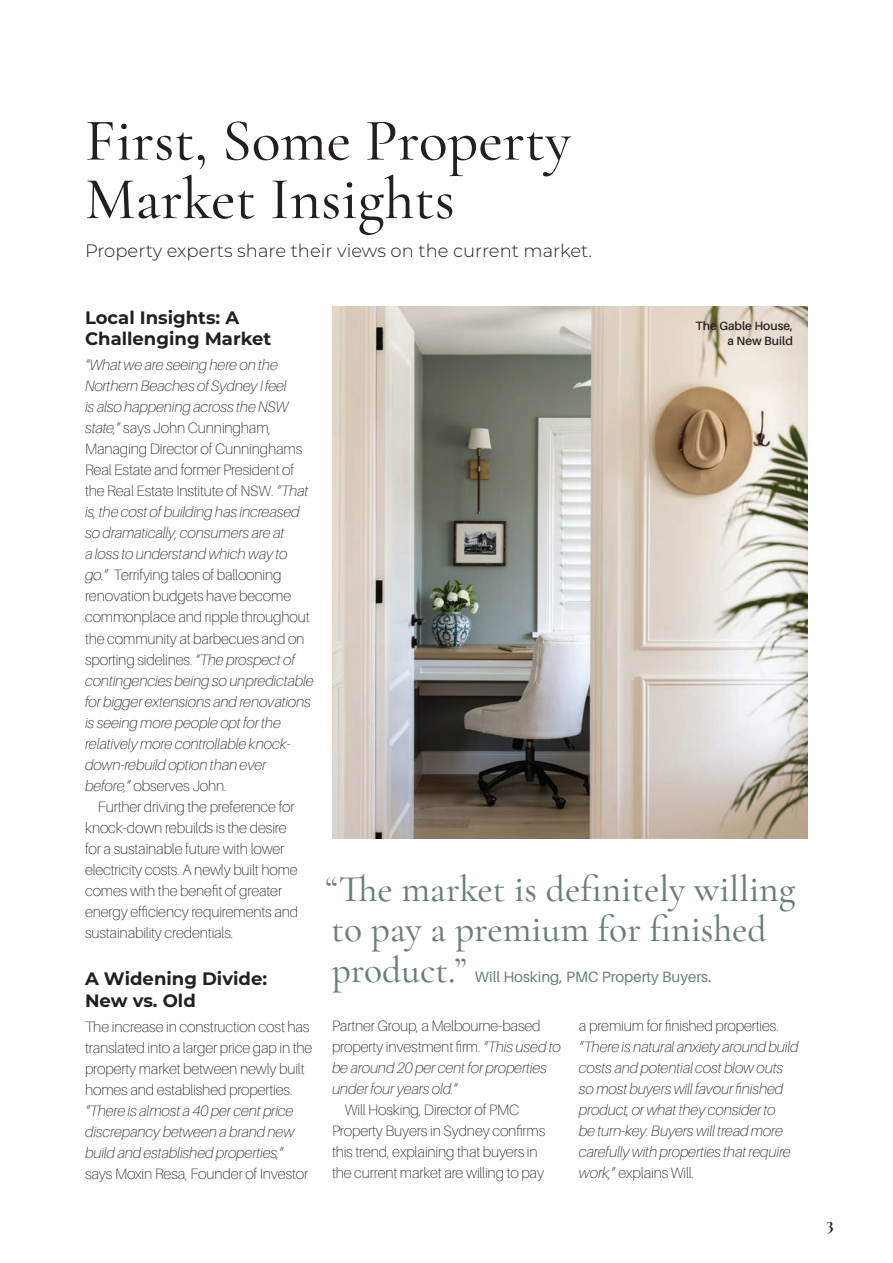
<style>
.page{position:relative;width:893px;height:1263px;background:#fff}
.page>*{position:absolute;margin:0;border:0;box-sizing:border-box;transform-origin:0 0}
.t1{font:500 60px/58.5px "Cormorant Garamond";color:#231f20}
.t2{font:500 37.5px/40.5px "Cormorant Garamond";color:#697d79}
.t3{font:700 18px/21.6px "Montserrat";color:#231f20}
.t4{font:300 18px "Montserrat";color:#231f20}
.t5{font:700 18px "Cormorant Garamond";color:#231f20}
.t6{font:italic 100 15px/21px "Aileron";letter-spacing:-.01em;color:#231f20}
.t7{font:100 15px/21px "Aileron";letter-spacing:-.01em;color:#231f20}
.t8{font:15px "Aileron";color:#697d79}
.t9{font:600 12px/15px "Aileron";color:#231f20;text-align:right}
.s1{font-style:normal}
</style>
<div class="page">
<img style="left:332px;top:306px;width:476px;height:533px">
<h1 class="t1" style="left:85px;top:111px;width:488px">First, Some Property<br>Market Insights</h1>
<p class="t4" style="left:85px;top:238px;width:509px">Property experts share their views on the current market.</p>
<p class="t3" style="left:85px;top:305px;width:188px">Local Insights: A<br>Challenging Market</p>
<p class="t6" style="left:85px;top:355px;width:230px">“What we are seeing here on the Northern Beaches of Sydney I feel<br>is also happening across the NSW state,” <span class="s1">says John Cunningham, Managing Director of Cunninghams Real Estate and former President of the Real Estate Institute of NSW.</span> “That is, the cost of building has increased so dramatically, consumers are at<br>a loss to understand which way to go.” <span class="s1">Terrifying tales of ballooning renovation budgets have become commonplace and ripple throughout the community at barbecues and on sporting sidelines.</span> “The prospect of contingencies being so unpredictable for bigger extensions and renovations is seeing more people opt for the relatively more controllable knock&shy;down-rebuild option than ever before,” <span class="s1">observes John.</span></p>
<p class="t7" style="left:85px;top:796px;width:215px;text-indent:13px">Further driving the preference for knock-down rebuilds is the desire for a sustainable future with lower electricity costs. A newly built home comes with the benefit of greater energy efficiency requirements and sustainability credentials.</p>
<p class="t3" style="left:85px;top:967px;width:184px">A Widening Divide:<br>New vs. Old</p>
<p class="t7" style="left:85px;top:1016px;width:229px">The increase in construction cost has translated into a larger price gap in the property market between newly built homes and established properties.</p>
<p class="t6" style="left:85px;top:1100px;width:211px;text-align:justify">“There is almost a 40 per cent price discrepancy between a brand new build and established properties,”</p>
<p class="t7" style="left:85px;top:1163px;width:225px">says Moxin Resa, Founder of Investor</p>
<p class="t9" style="left:696px;top:318px;width:99px">The Gable House, a New Build</p>
<h2 class="t2" style="left:326px;top:868px;width:471px">“The market is definitely willing to pay a premium for finished product.”</h2>
<p class="t8" style="left:475px;top:968px;width:238px">Will Hosking, PMC Property Buyers.</p>
<p class="t6" style="left:332px;top:1015px;width:230px"><span class="s1">Partner Group, a Melbourne-based property investment firm.</span> “This used to be around 20 per cent for properties under four years old.”</p>
<p class="t7" style="left:332px;top:1099px;width:215px;text-indent:13px">Will Hosking, Director of PMC Property Buyers in Sydney confirms this trend, explaining that buyers in the current market are willing to pay</p>
<p class="t7" style="left:579px;top:1015px;width:201px">a premium for finished properties.</p>
<p class="t6" style="left:579px;top:1036px;width:221px">“There is natural anxiety around build costs and potential cost blow outs so most buyers will favour finished product, or what they consider to<br>be turn-key. Buyers will tread more carefully with properties that require work,” <span class="s1">explains Will.</span></p>
<p class="t5" style="left:826px;top:1212px;width:9px">3</p>
</div>
